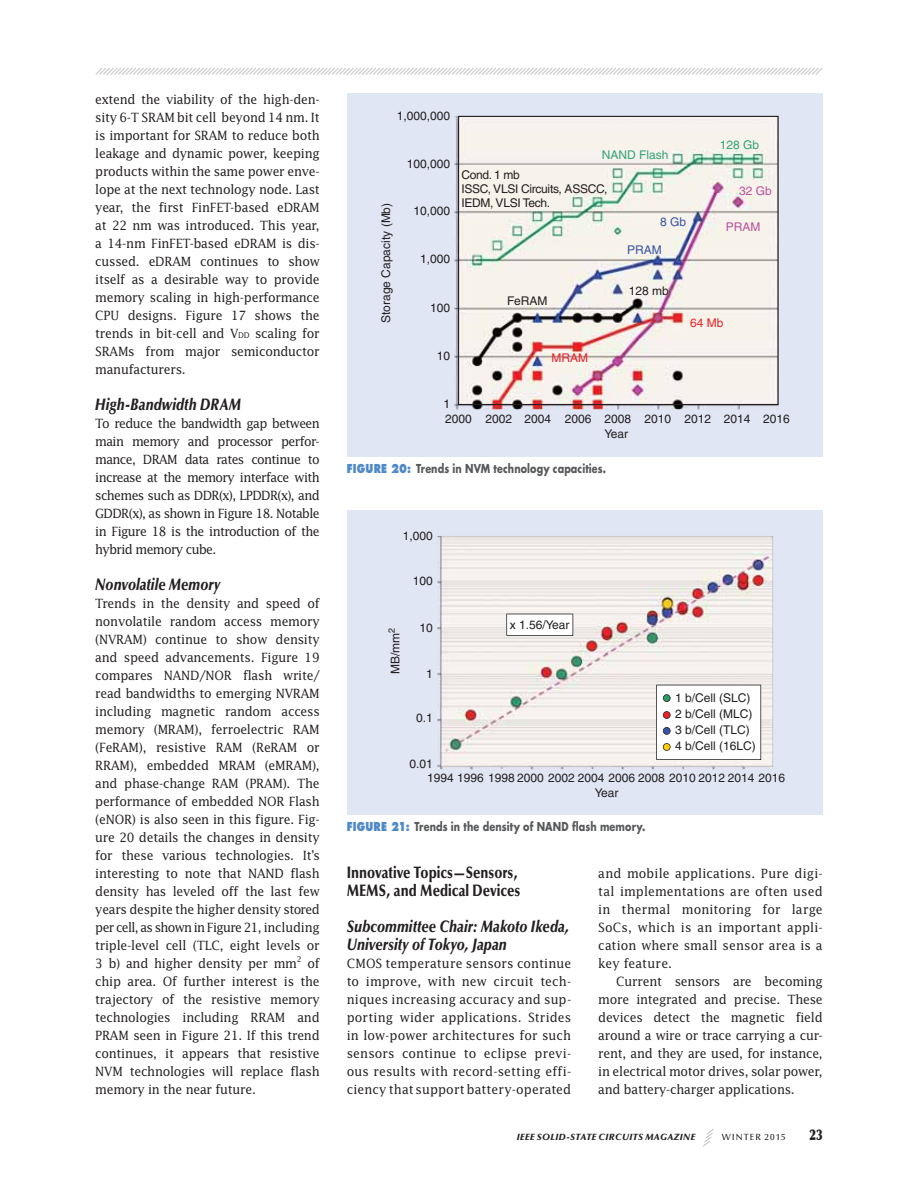
<style>
.page{position:relative;width:918px;height:1188px;background:#fff}
.page>*{position:absolute;margin:0;border:0;box-sizing:border-box;transform-origin:0 0}
.t1{font:italic 900 16.5px/18px "Optima LT Std";letter-spacing:.005em;color:#231f20;scale:.8 1}
.t2{font:900 16.5px/18px "Optima LT Std";letter-spacing:.005em;color:#231f20;scale:.8 1}
.t3{font:900 15px "Optima LT Std";color:#231f20;scale:.75 1}
.t4{font:12.75px/18px "Lucida Std";letter-spacing:-.02em;color:#231f20;text-align:justify;scale:.95 1}
.t5{font:12px/16.4px "Helvetica";color:#231f20}
.t6{font:700 12px "Futura Std";letter-spacing:.01em;color:#58595b;scale:.8 1}
.t7{font:12px/14.4px "Helvetica";letter-spacing:-.025em;color:#231f20}
.t8{font:12px "Helvetica";color:#32a470}
.t9{font:12px "Helvetica";color:#ec2227}
.t10{font:12px "Helvetica";color:#b9519e}
.t11{font:12px "Helvetica";color:#3953a4}
.t12{font:italic 900 9px "Optima LT Std";letter-spacing:.045em;color:#231f20}
.t13{font:500 9px "Optima LT Std";letter-spacing:.115em;color:#231f20}
.s1{font-size:7.95px}
.s2{font-weight:800;color:#4e89c8}
</style>
<div class="page">
<svg style="left:95px;top:67px;width:728px;height:8px"></svg>
<svg style="left:703px;top:1128px;width:11px;height:19px"></svg>
<div style="left:347px;top:93px;width:476px;height:364px;background:#e0e6f4"></div>
<img style="left:454px;top:116px;width:324px;height:293px">
<svg style="left:458px;top:116px;width:321px;height:289px;fill:#f7f3ea"></svg>
<div style="left:347px;top:510px;width:476px;height:305px;background:#e0e6f4"></div>
<img style="left:438px;top:536px;width:335px;height:233px">
<img style="left:441px;top:536px;width:331px;height:230px">
<svg style="left:656px;top:685px;width:105px;height:75px"></svg>
<svg style="left:506px;top:614px;width:67px;height:22px"></svg>
<p class="t4" style="left:95px;top:91px;width:238px">extend the viability of the high-den&shy;sity 6-T SRAM bit cell beyond 14 nm. It is important for SRAM to reduce both leakage and dynamic power, keeping products within the same power enve&shy;lope at the next technology node. Last year, the first FinFET-based eDRAM at 22 nm was introduced. This year, a 14-nm FinFET-based eDRAM is dis&shy;cussed. eDRAM continues to show itself as a desirable way to provide memory scaling in high-performance CPU designs. Figure 17 shows the trends in bit-cell and V<span class="s1">DD</span> scaling for SRAMs from major semiconductor manufacturers.</p>
<p class="t1" style="left:95px;top:396px;width:184px">High-Bandwidth DRAM</p>
<p class="t4" style="left:95px;top:415px;width:238px">To reduce the bandwidth gap between main memory and processor perfor&shy;mance, DRAM data rates continue to increase at the memory interface with schemes such as DDR(x), LPDDR(x), and GDDR(x), as shown in Figure 18. Notable in Figure 18 is the introduction of the hybrid memory cube.</p>
<p class="t1" style="left:95px;top:576px;width:158px">Nonvolatile Memory</p>
<p class="t4" style="left:95px;top:595px;width:238px">Trends in the density and speed of nonvolatile random access memory (NVRAM) continue to show density and speed advancements. Figure 19 compares NAND/NOR flash write/ read bandwidths to emerging NVRAM including magnetic random access memory (MRAM), ferroelectric RAM (FeRAM), resistive RAM (ReRAM or RRAM), embedded MRAM (eMRAM), and phase-change RAM (PRAM). The performance of embedded NOR Flash (eNOR) is also seen in this figure. Fig&shy;ure 20 details the changes in density for these various technologies. It’s interesting to note that NAND flash density has leveled off the last few years despite the higher density stored per cell, as shown in Figure 21, including triple-level cell (TLC, eight levels or 3 b) and higher density per mm<sup>2</sup> of chip area. Of further interest is the trajectory of the resistive memory technologies including RRAM and PRAM seen in Figure 21. If this trend continues, it appears that resistive NVM technologies will replace flash memory in the near future.</p>
<p class="t5" style="left:397px;top:109px;width:55px">1,000,000</p>
<p class="t5" style="left:379px;top:323px;width:122px;rotate:-90deg">Storage Capacity (Mb)</p>
<p class="t8" style="left:720px;top:141px;width:41px">128 Gb</p>
<p class="t8" style="left:602px;top:150px;width:68px">NAND Flash</p>
<p class="t5" style="left:407px;top:157px;width:45px">100,000</p>
<p class="t7" style="left:461px;top:168px;width:148px">Cond. 1 mb<br>ISSC, VLSI Circuits, ASSCC,<br>IEDM, VLSI Tech.</p>
<p class="t10" style="left:739px;top:186px;width:34px">32 Gb</p>
<p class="t5" style="left:414px;top:204px;width:38px">10,000</p>
<p class="t5" style="left:420px;top:252px;width:32px">1,000</p>
<p class="t5" style="left:430px;top:301px;width:22px">100</p>
<p class="t5" style="left:437px;top:348px;width:15px">10</p>
<p class="t5" style="left:444px;top:398px;width:348px;line-height:14.7px">1<br>2000 2002 2004 2006 2008 2010 2012 2014 2016</p>
<p class="t11" style="left:660px;top:218px;width:28px">8 Gb</p>
<p class="t10" style="left:726px;top:223px;width:36px">PRAM</p>
<p class="t11" style="left:627px;top:246px;width:36px">PRAM</p>
<p class="t5" style="left:629px;top:284px;width:42px">128 mb</p>
<p class="t5" style="left:507px;top:294px;width:42px">FeRAM</p>
<p class="t9" style="left:690px;top:318px;width:35px">64 Mb</p>
<p class="t9" style="left:551px;top:354px;width:38px">MRAM</p>
<p class="t5" style="left:604px;top:426px;width:25px">Year</p>
<p class="t6" style="left:347px;top:463px;width:326px"><span class="s2">FIGURE 20:</span> Trends in NVM technology capacities.</p>
<p class="t5" style="left:403px;top:529px;width:32px">1,000</p>
<p class="t5" style="left:413px;top:574px;width:22px">100</p>
<p class="t5" style="left:420px;top:620px;width:15px">10</p>
<p class="t5" style="left:510px;top:617px;width:61px">x 1.56/Year</p>
<p class="t5" style="left:388px;top:674px;width:48px;rotate:-90deg">MB/mm<sup>2</sup></p>
<p class="t5" style="left:426px;top:666px;width:8px">1</p>
<p class="t5" style="left:416px;top:711px;width:18px">0.1</p>
<p class="t5" style="left:427px;top:758px;width:359px;line-height:14px;text-indent:-18px">0.01<br>1994 1996 1998 2000 2002 2004 2006 2008 2010 2012 2014 2016</p>
<p class="t5" style="left:595px;top:786px;width:25px">Year</p>
<p class="t5" style="left:675px;top:690px;width:82px">1 b/Cell (SLC)<br>2 b/Cell (MLC)<br>3 b/Cell (TLC)<br>4 b/Cell (16LC)</p>
<p class="t6" style="left:347px;top:821px;width:375px"><span class="s2">FIGURE 21:</span> Trends in the density of NAND flash memory.</p>
<p class="t2" style="left:347px;top:864px;width:219px">Innovative Topics—Sensors,<br>MEMS, and Medical Devices</p>
<p class="t1" style="left:347px;top:918px;width:280px">Subcommittee Chair: Makoto Ikeda,<br>University of Tokyo, Japan</p>
<p class="t4" style="left:347px;top:955px;width:238px">CMOS temperature sensors continue to improve, with new circuit tech&shy;niques increasing accuracy and sup&shy;porting wider applications. Strides in low-power architectures for such sensors continue to eclipse previ&shy;ous results with record-setting effi&shy;ciency that support battery-operated</p>
<p class="t4" style="left:598px;top:865px;width:238px">and mobile applications. Pure digi&shy;tal implementations are often used in thermal monitoring for large SoCs, which is an important appli&shy;cation where small sensor area is a key feature.</p>
<p class="t4" style="left:598px;top:973px;width:238px;text-indent:18px">Current sensors are becoming more integrated and precise. These devices detect the magnetic field around a wire or trace carrying a cur&shy;rent, and they are used, for instance, in electrical motor drives, solar power, and battery-charger applications.</p>
<p class="t12" style="left:517px;top:1133px;width:180px">IEEE SOLID-STATE CIRCUITS MAGAZINE</p>
<p class="t13" style="left:722px;top:1132px;width:65px">WINTER 2015</p>
<p class="t3" style="left:809px;top:1126px;width:19px">23</p>
</div>
